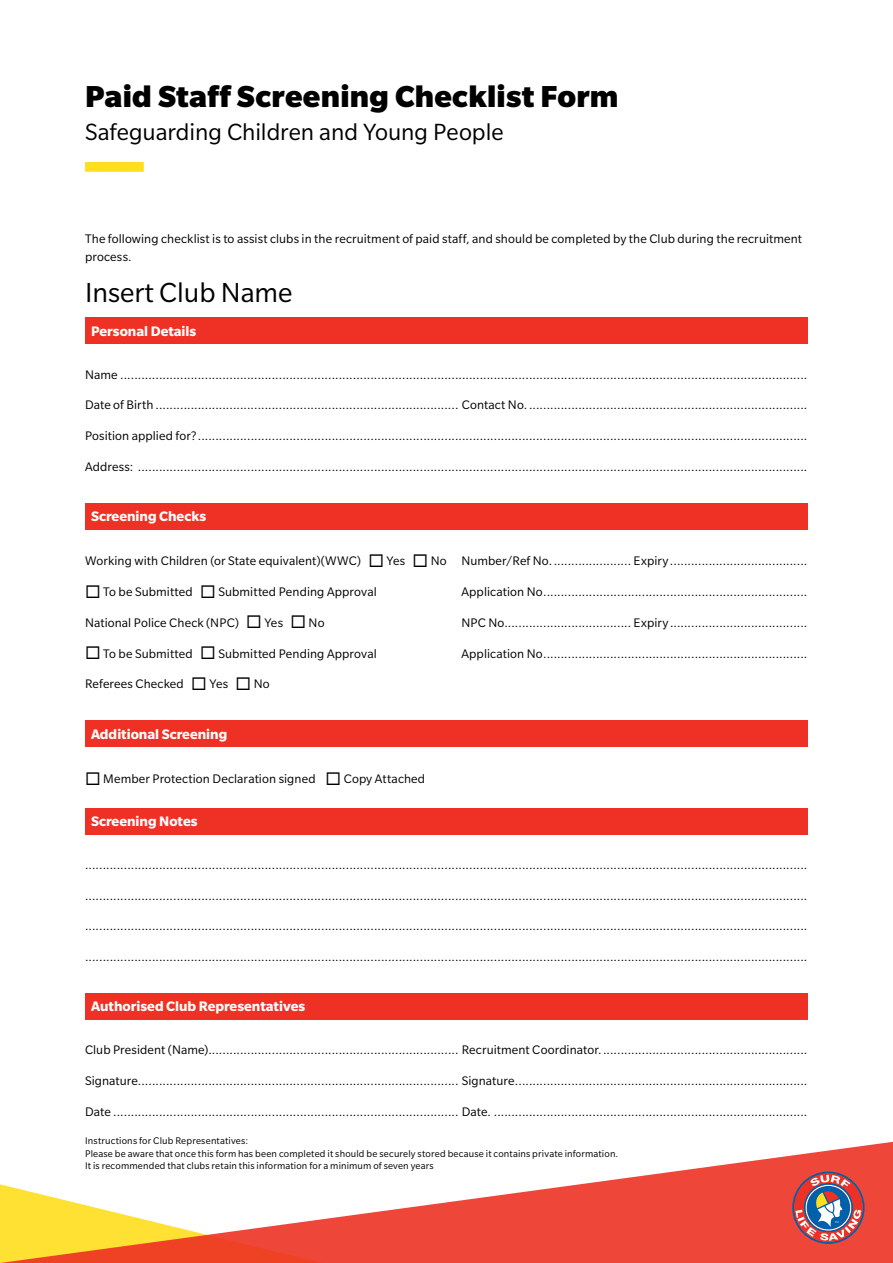
<style>
.page{position:relative;width:893px;height:1263px;background:#fff}
.page>*{position:absolute;margin:0;border:0;box-sizing:border-box;transform-origin:0 0}
.t1{font:900 33px "Slate Std";letter-spacing:.01em;color:#000}
.t2{font:30px "Slate Std";color:#000}
.t3{font:25.5px "Slate Std";color:#000}
.t4{font:700 15px "Slate Std";color:#fff}
.t5{font:13.5px/18px "Slate Std";letter-spacing:.01em;color:#000}
.t6{font:10.5px/12.6px "Slate Std";letter-spacing:.015em;color:#000}
</style>
<div class="page">
<div style="left:85px;top:162px;width:59px;height:10px;background:#ffde1d"></div>
<svg style="left:0;top:1142px;width:893px;height:121px"></svg>
<svg style="left:792px;top:1171px;width:72px;height:73px;background:#a96a76"></svg>
<div style="left:85px;top:317px;width:723px;height:27px;background:#ee3124"></div>
<div style="left:85px;top:503px;width:723px;height:26px;background:#ee3124"></div>
<div style="left:85px;top:720px;width:723px;height:27px;background:#ee3124"></div>
<div style="left:85px;top:808px;width:723px;height:26px;background:#ee3124"></div>
<div style="left:85px;top:993px;width:723px;height:27px;background:#ee3124"></div>
<h1 class="t1" style="left:85px;top:78px;width:535px">Paid Staff Screening Checklist Form</h1>
<h3 class="t3" style="left:85px;top:118px;width:420px">Safeguarding Children and Young People</h3>
<p class="t5" style="left:85px;top:229px;width:718px">The following checklist is to assist clubs in the recruitment of paid staff, and should be completed by the Club during the recruitment process.</p>
<h2 class="t2" style="left:85px;top:277px;width:209px">Insert Club Name</h2>
<p class="t4" style="left:91px;top:323px;width:107px">Personal Details</p>
<p class="t5" style="left:85px;top:365px;width:724px">Name ...................................................................................................................................................................................................</p>
<p class="t5" style="left:85px;top:396px;width:724px">Date of Birth ...................................................................................... Contact No................................................................................</p>
<p class="t5" style="left:85px;top:427px;width:724px">Position applied for?.............................................................................................................................................................................</p>
<p class="t5" style="left:85px;top:457px;width:724px">Address: ..............................................................................................................................................................................................</p>
<p class="t4" style="left:91px;top:508px;width:117px">Screening Checks</p>
<p class="t5" style="left:85px;top:552px;width:724px">Working with Children (or State equivalent)(WWC) ◻ Yes ◻ No Number/Ref No....................... Expiry.......................................</p>
<p class="t5" style="left:85px;top:583px;width:293px">◻ To be Submitted ◻ Submitted Pending Approval</p>
<p class="t5" style="left:461px;top:583px;width:347px">Application No...........................................................................</p>
<p class="t5" style="left:85px;top:614px;width:241px">National Police Check (NPC) ◻ Yes ◻ No</p>
<p class="t5" style="left:461px;top:614px;width:347px">NPC No.................................... Expiry.......................................</p>
<p class="t5" style="left:85px;top:644px;width:293px">◻ To be Submitted ◻ Submitted Pending Approval</p>
<p class="t5" style="left:461px;top:644px;width:347px">Application No...........................................................................</p>
<p class="t5" style="left:85px;top:675px;width:186px">Referees Checked ◻ Yes ◻ No</p>
<p class="t4" style="left:91px;top:726px;width:138px">Additional Screening</p>
<p class="t5" style="left:85px;top:770px;width:342px">◻ Member Protection Declaration signed ◻ Copy Attached</p>
<p class="t4" style="left:91px;top:813px;width:108px">Screening Notes</p>
<p class="t5" style="left:85px;top:855px;width:724px">.............................................................................................................................................................................................................</p>
<p class="t5" style="left:85px;top:886px;width:724px">.............................................................................................................................................................................................................</p>
<p class="t5" style="left:85px;top:917px;width:724px">.............................................................................................................................................................................................................</p>
<p class="t5" style="left:85px;top:948px;width:724px">.............................................................................................................................................................................................................</p>
<p class="t4" style="left:91px;top:998px;width:216px">Authorised Club Representatives</p>
<p class="t5" style="left:85px;top:1041px;width:724px">Club President (Name)....................................................................... Recruitment Coordinator...........................................................</p>
<p class="t5" style="left:85px;top:1072px;width:724px">Signature........................................................................................... Signature...................................................................................</p>
<p class="t5" style="left:85px;top:1102px;width:724px">Date .................................................................................................. Date. .........................................................................................</p>
<p class="t6" style="left:85px;top:1134px;width:535px">Instructions for Club Representatives:<br>Please be aware that once this form has been completed it should be securely stored because it contains private information.<br>It is recommended that clubs retain this information for a minimum of seven years</p>
</div>
